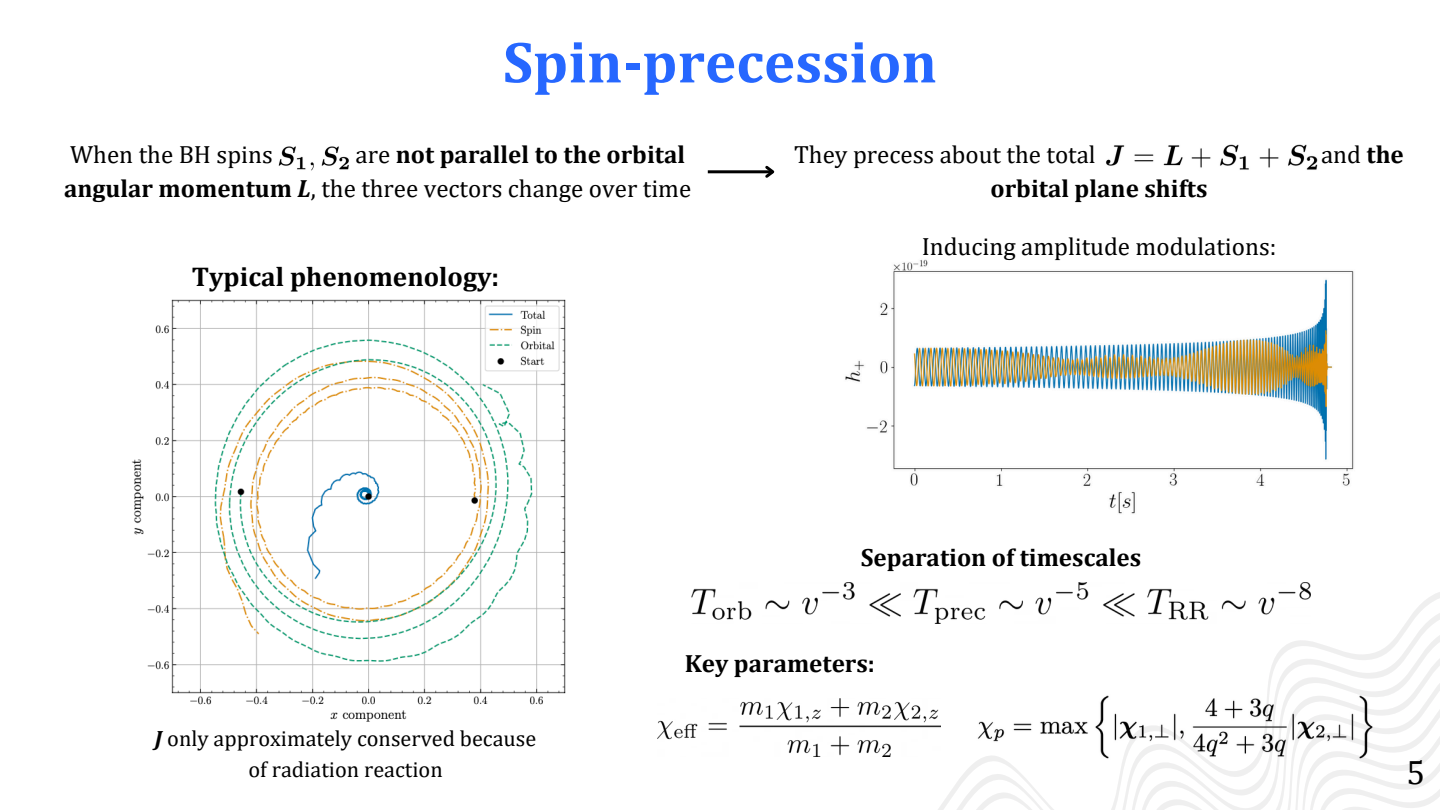
<style>
.page{position:relative;width:1440px;height:810px;background:#fff}
.page>*{position:absolute;margin:0;border:0;box-sizing:border-box;transform-origin:0 0}
.t1{font:700 59px "Cambria";color:#2667ff}
.t2{font:34px "Cambria";color:#000}
.t3{font:700 27.2px "Cambria";color:#000}
.t4{font:700 25px/34.5px "Cambria";color:#000;text-align:right}
.t5{font:25px "Cambria";color:#000}
.t6{font:22.2px/30.8px "Cambria";color:#000;text-align:center}
.s1{font-weight:400}
.s2{font-style:italic}
.s3{font-weight:700}
.s4{font-weight:700;font-style:italic}
</style>
<div class="page">
<img style="left:845px;top:259px;width:509px;height:255px">
<img style="left:657px;top:698px;width:245px;height:58px">
<svg style="left:906px;top:582px;width:534px;height:228px"></svg>
<img style="left:132px;top:299px;width:434px;height:423px">
<hr style="left:708px;top:170px;width:65px;height:3px;background:#000">
<svg style="left:763px;top:165px;width:12px;height:13px"></svg>
<img style="left:691px;top:583px;width:620px;height:41px">
<img style="left:1106px;top:144px;width:212px;height:26px">
<img style="left:279px;top:146px;width:70px;height:25px">
<h3 class="t1" style="left:503px;top:26px;width:436px">Spin-precession</h3>
<p class="t4" style="left:64px;top:136px;width:629px"><span class="s1">are</span> not parallel to the orbital<br>angular momentum <span class="s2">L</span><span class="s1">, the three vectors change over time</span></p>
<p class="t5" style="left:70px;top:139px;width:204px">When the BH spins</p>
<p class="t3" style="left:192px;top:261px;width:309px">Typical phenomenology:</p>
<h3 class="t5" style="left:794px;top:139px;width:303px">They precess about the total</h3>
<h3 class="t5" style="left:1310px;top:139px;width:95px">, and <span class="s3">the</span></h3>
<h3 class="t4" style="left:991px;top:171px;width:218px">orbital plane shifts</h3>
<h4 class="t5" style="left:922px;top:231px;width:356px">Inducing amplitude modulations:</h4>
<p class="t4" style="left:861px;top:539px;width:282px">Separation of timescales</p>
<p class="t6" style="left:155px;top:722px;width:383px"><span class="s4">J</span> only approximately conserved because of radiation reaction</p>
<p class="t4" style="left:685px;top:646px;width:192px">Key parameters:</p>
<p class="t2" style="left:1407px;top:752px;width:20px">5</p>
</div>
